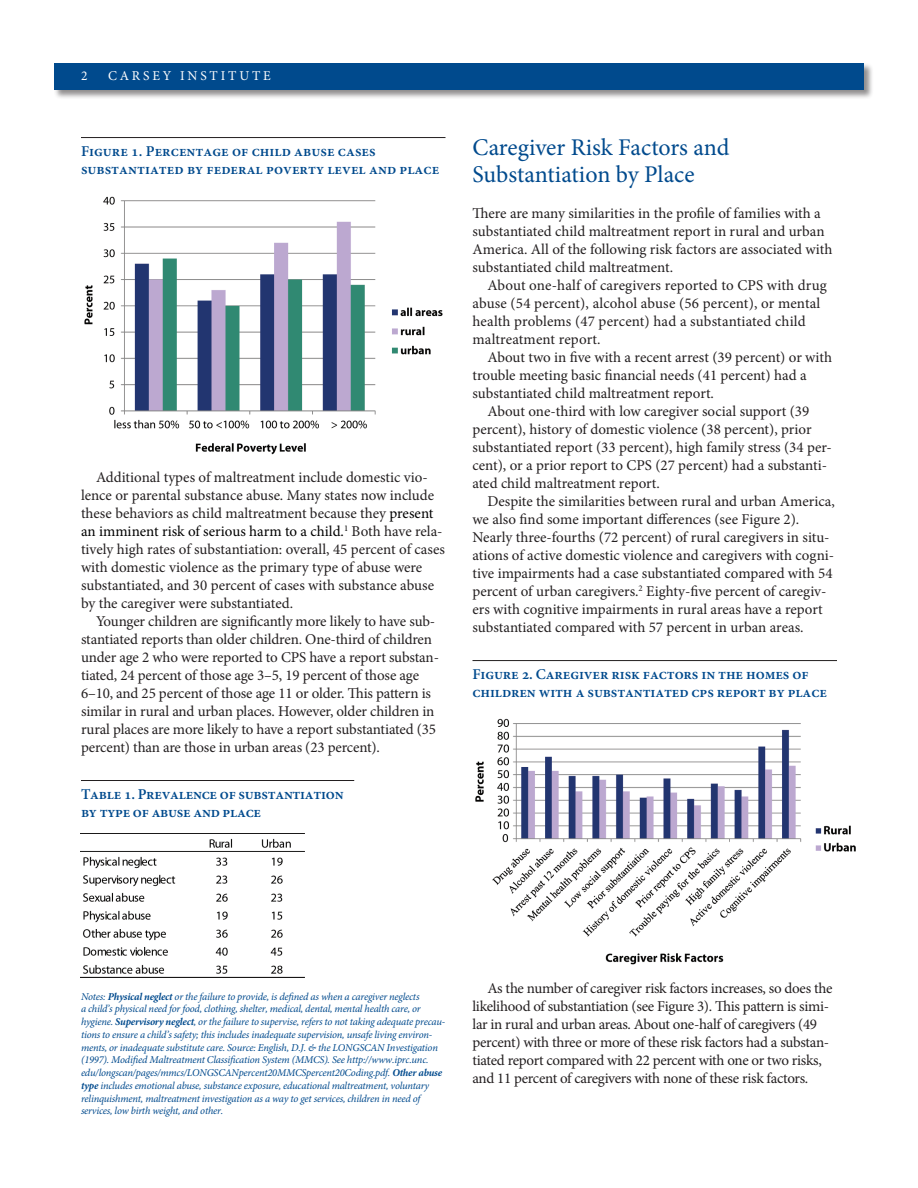
<style>
.page{position:relative;width:918px;height:1188px;background:#fff}
.page>*{position:absolute;margin:0;border:0;box-sizing:border-box;transform-origin:0 0}
.Head_2_16_18{font:24px/27px "Minion Pro";letter-spacing:-.005em;color:#004a8d}
.Text_A_Main_Indent_1{font:15px/18px "Minion Pro";letter-spacing:-.005em;color:#231f20}
.Figure_Table_Titles{font:600 15px/18px "Minion Pro";letter-spacing:-.01em;color:#004a8d}
.Text_A_Main_No_Inden{font:15px/18px "Minion Pro";color:#231f20}
.t1{font:13.5px "Minion Pro";letter-spacing:.21em;color:#fff}
.Text_E_Source_text_f{font:italic 10.5px/12.8px "Minion Pro";letter-spacing:-.02em;color:#004a8d}
.s1{color:#000}
.s2{font-weight:700}
</style>
<div class="page">
<hr style="left:81px;top:137px;width:365px;height:1px;background:#231f20">
<hr style="left:81px;top:780px;width:273px;height:1px;background:#231f20">
<hr style="left:472px;top:660px;width:365px;height:1px;background:#231f20">
<img style="left:84px;top:196px;width:359px;height:259px">
<img style="left:81px;top:833px;width:224px;height:144px">
<img style="left:475px;top:718px;width:381px;height:247px">
<div style="left:53px;top:62px;width:821px;height:38px;background:#231f20;opacity:.5"></div>
<div style="left:54px;top:63px;width:810px;height:27px;background:#004a8d"></div>
<p class="t1" style="left:81px;top:67px;width:8px">2</p>
<p class="t1" style="left:108px;top:67px;width:164px">CARSEY INSTITUTE</p>
<p class="Figure_Table_Titles" style="left:81px;top:142px;width:360px">Figure 1. Percentage of child abuse cases substantiated by federal poverty level and place</p>
<p class="Text_A_Main_Indent_1" style="left:81px;top:469px;width:365px;text-indent:15px">Additional types of maltreatment include domestic vio&shy;lence or parental substance abuse. Many states now include these behaviors as child maltreatment because they <span class="s1">present an imminent risk of serious harm to a child.</span><sup>1</sup> Both have rela&shy;tively high rates of substantiation: overall, 45 percent of cases with domestic violence as the primary type of abuse were substantiated, and 30 percent of cases with substance abuse by the caregiver were substantiated.</p>
<p class="Text_A_Main_Indent_1" style="left:81px;top:613px;width:360px;text-indent:15px">Younger children are significantly more likely to have sub&shy;stantiated reports than older children. One-third of children under age 2 who were reported to CPS have a report substan&shy;tiated, 24 percent of those age 3–5, 19 percent of those age 6–10, and 25 percent of those age 11 or older. This pattern is similar in rural and urban places. However, older children in rural places are more likely to have a report substantiated (35 percent) than are those in urban areas (23 percent).</p>
<p class="Figure_Table_Titles" style="left:81px;top:785px;width:264px">Table 1. Prevalence of substantiation by type of abuse and place</p>
<p class="Head_2_16_18" style="left:472px;top:134px;width:259px">Caregiver Risk Factors and<br>Substantiation by Place</p>
<p class="Text_A_Main_No_Inden" style="left:472px;top:205px;width:361px">There are many similarities in the profile of families with a substantiated child maltreatment report in rural and urban America. All of the following risk factors are associated with substantiated child maltreatment.</p>
<p class="Text_A_Main_Indent_1" style="left:472px;top:277px;width:356px;text-indent:15px">About one-half of caregivers reported to CPS with drug abuse (54 percent), alcohol abuse (56 percent), or mental health problems (47 percent) had a substantiated child maltreatment report.</p>
<p class="Text_A_Main_Indent_1" style="left:472px;top:349px;width:361px;text-indent:15px">About two in five with a recent arrest (39 percent) or with trouble meeting basic financial needs (41 percent) had a substantiated child maltreatment report.</p>
<p class="Text_A_Main_Indent_1" style="left:472px;top:403px;width:361px;text-indent:15px">About one-third with low caregiver social support (39 percent), history of domestic violence (38 percent), prior substantiated report (33 percent), high family stress (34 per&shy;cent), or a prior report to CPS (27 percent) had a substanti&shy;ated child maltreatment report.</p>
<p class="Text_A_Main_Indent_1" style="left:472px;top:493px;width:364px;text-indent:15px">Despite the similarities between rural and urban America, we also find some important differences (see Figure 2).<br>Nearly three-fourths (72 percent) of rural caregivers in situ&shy;ations of active domestic violence and caregivers with cogni&shy;tive impairments had a case substantiated compared with 54 percent of urban caregivers.<sup>2</sup> Eighty-five percent of caregiv&shy;ers with cognitive impairments in rural areas have a report substantiated compared with 57 percent in urban areas.</p>
<p class="Figure_Table_Titles" style="left:472px;top:665px;width:356px">Figure 2. Caregiver risk factors in the homes of children with a substantiated cps report by place</p>
<p class="Text_E_Source_text_f" style="left:81px;top:990px;width:366px">Notes: <span class="s2">Physical neglect</span> or the failure to provide, is defined as when a caregiver neglects<br>a child’s physical need for food, clothing, shelter, medical, dental, mental health care, or hygiene. <span class="s2">Supervisory neglect</span>, or the failure to supervise, refers to not taking adequate precau&shy;tions to ensure a child’s safety; this includes inadequate supervision, unsafe living environ&shy;ments, or inadequate substitute care. Source: English, D.J. &amp; the LONGSCAN Investigation (1997). Modified Maltreatment Classification System (MMCS). See http://www.iprc.unc. edu/longscan/pages/mmcs/LONGSCANpercent20MMCSpercent20Coding.pdf. <span class="s2">Other abuse type</span> includes emotional abuse, substance exposure, educational maltreatment, voluntary relinquishment, maltreatment investigation as a way to get services, children in need of services, low birth weight, and other.</p>
<p class="Text_A_Main_Indent_1" style="left:472px;top:979px;width:361px;text-indent:15px">As the number of caregiver risk factors increases, so does the likelihood of substantiation (see Figure 3). This pattern is simi&shy;lar in rural and urban areas. About one-half of caregivers (49 percent) with three or more of these risk factors had a substan&shy;tiated report compared with 22 percent with one or two risks, and 11 percent of caregivers with none of these risk factors.</p>
</div>
